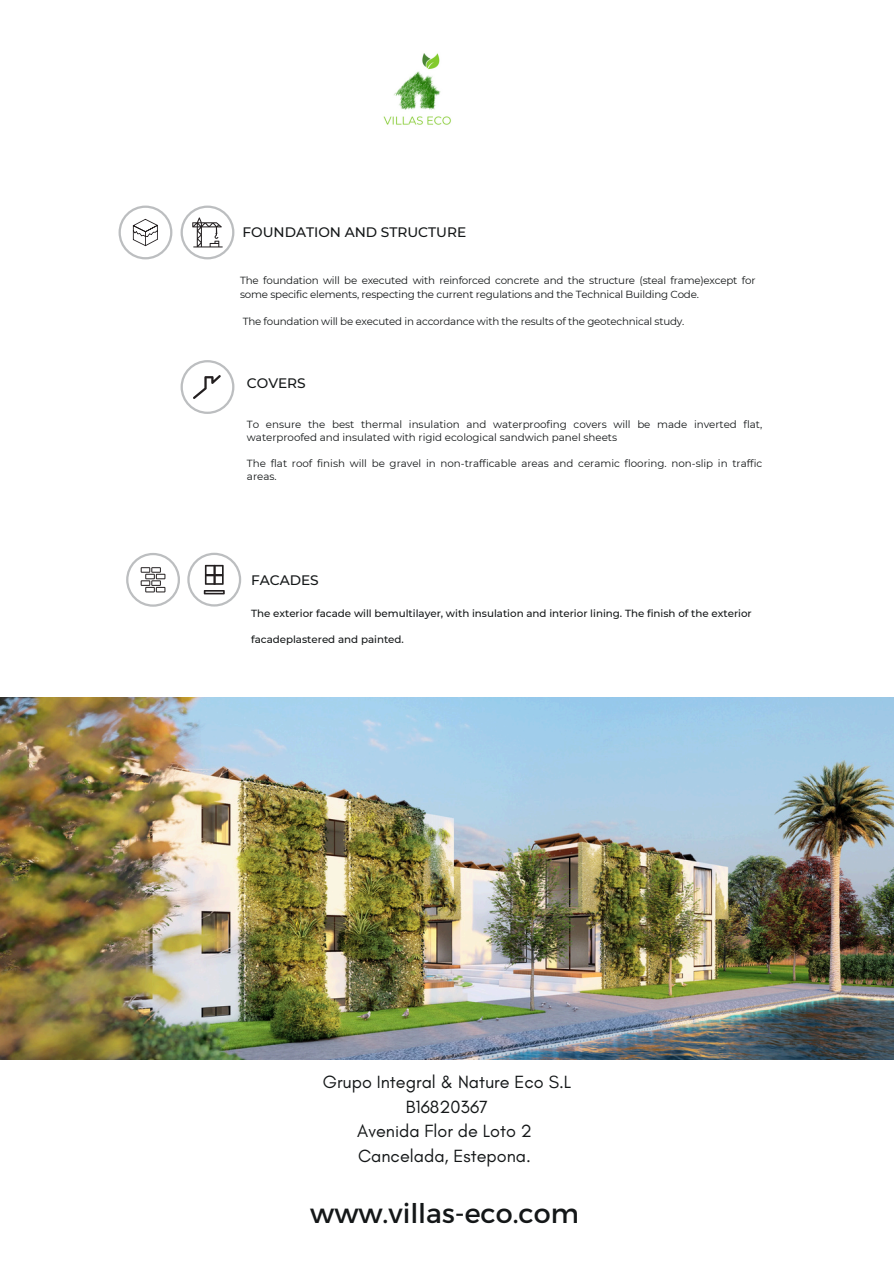
<style>
.page{position:relative;width:894px;height:1264px;background:#fff}
.page>*{position:absolute;margin:0;border:0;box-sizing:border-box;transform-origin:0 0}
.t1{font:27px "Montserrat";color:#141718}
.t2{font:18px/24.8px "Glacial Indifference";color:#141718;text-align:center}
.t3{font:500 13.8px "Montserrat";color:#141718}
.t4{font:10.35px/13.8px "Montserrat";letter-spacing:-.02em;color:#141718}
.t5{font:10.35px/12.9px "Montserrat";color:#141718}
.t6{font:500 10.35px "Montserrat";color:#141718}
.t7{font:7.95px "Montserrat";color:#6d6e70}
</style>
<div class="page">
<svg style="left:180px;top:205px;width:54px;height:54px"></svg>
<svg style="left:118px;top:205px;width:54px;height:54px"></svg>
<svg style="left:180px;top:360px;width:54px;height:54px"></svg>
<svg style="left:126px;top:553px;width:54px;height:53px"></svg>
<svg style="left:187px;top:552px;width:54px;height:54px"></svg>
<img style="left:0;top:698px;width:893px;height:361px">
<img style="left:383px;top:53px;width:68px;height:72px">
<p class="t3" style="left:242px;top:224px;width:225px">FOUNDATION AND STRUCTURE</p>
<h3 class="t4" style="left:240px;top:273px;width:516px">The foundation will be executed with reinforced concrete and the structure (steal frame)except for some specific elements, respecting the current regulations and the Technical Building Code.</h3>
<p class="t4" style="left:242px;top:315px;width:443px">The foundation will be executed in accordance with the results of the geotechnical study.</p>
<h3 class="t3" style="left:247px;top:374px;width:60px">COVERS</h3>
<h3 class="t5" style="left:247px;top:418px;width:516px">To ensure the best thermal insulation and waterproofing covers will be made inverted flat, waterproofed and insulated with rigid ecological sandwich panel sheets</h3>
<h4 class="t5" style="left:247px;top:457px;width:516px">The flat roof finish will be gravel in non-trafficable areas and ceramic flooring. non-slip in traffic areas.</h4>
<p class="t3" style="left:251px;top:571px;width:69px">FACADES</p>
<p class="t6" style="left:251px;top:607px;width:502px">The exterior facade will bemultilayer, with insulation and interior lining. The finish of the exterior</p>
<p class="t6" style="left:251px;top:633px;width:154px">facadeplastered and painted.</p>
<p class="t7" style="left:444px;top:896px;width:6px">3</p>
<p class="t2" style="left:323px;top:1069px;width:250px">Grupo Integral &amp; Nature Eco S.L<br>B16820367<br>Avenida Flor de Loto 2<br>Cancelada, Estepona.</p>
<p class="t1" style="left:310px;top:1195px;width:270px">www.villas-eco.com</p>
</div>
